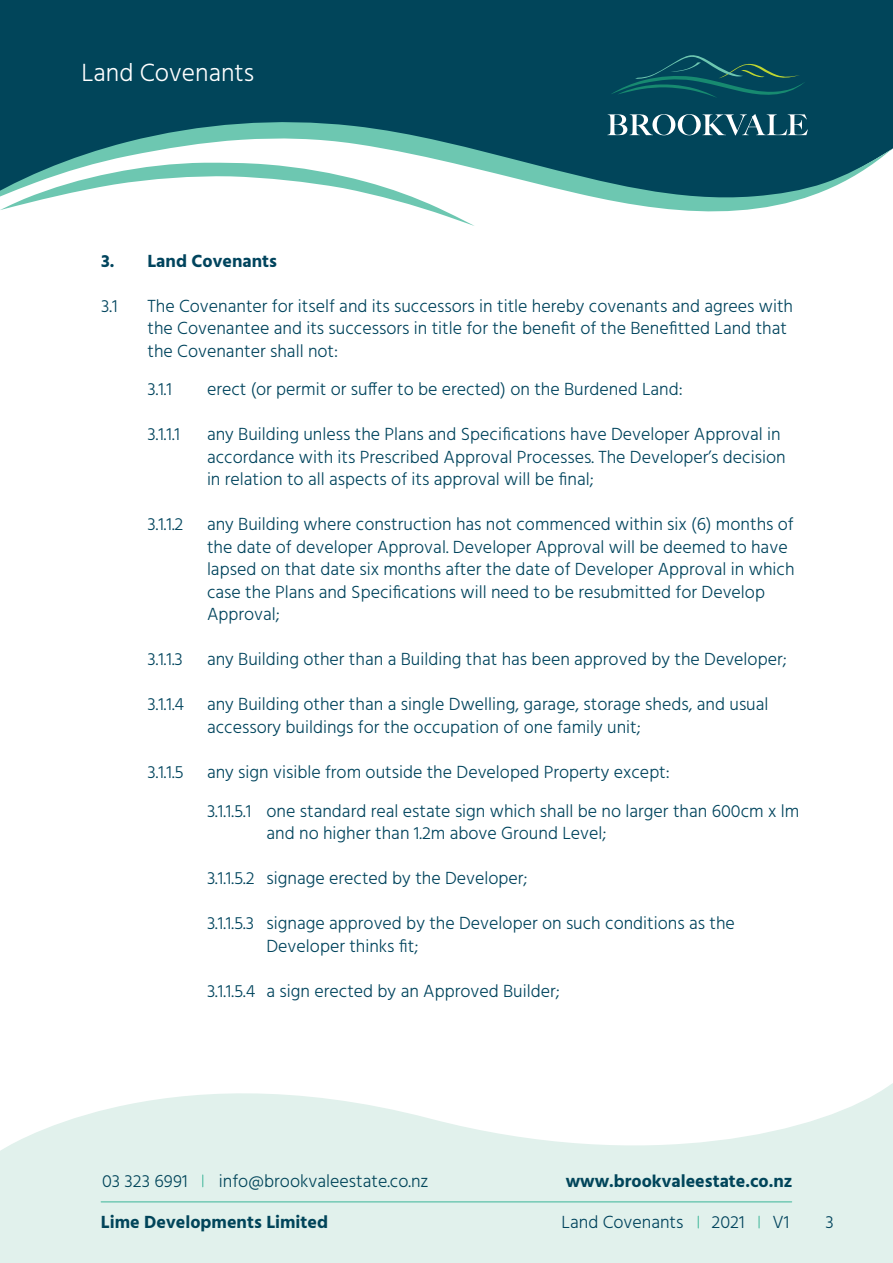
<style>
.page{position:relative;width:893px;height:1263px;background:#fff}
.page>*{position:absolute;margin:0;border:0;box-sizing:border-box;transform-origin:0 0}
.t1{font:300 25.5px "Hind";color:#fff}
.t2{font:300 18px/22.5px "Hind";color:#01445d}
.t3{font:700 18px "Hind";color:#01455a}
.t4{font:300 18px "Hind";color:#01455a}
.t5{font:700 18px "Hind";color:#01445d}
</style>
<div class="page">
<svg style="left:0;top:1083px;width:893px;height:180px;fill:#e1f1ec"></svg>
<hr style="left:101px;top:1201px;width:691px;height:1px;background:#6dc7b1">
<svg style="left:202px;top:1174px;width:1px;height:13px"></svg>
<svg style="left:758px;top:1216px;width:2px;height:12px"></svg>
<svg style="left:698px;top:1216px;width:1px;height:12px"></svg>
<div style="left:0;top:0;width:893px;height:118px;background:#01455a"></div>
<svg style="left:610px;top:54px;width:196px;height:44px;background:#08505d"></svg>
<svg style="left:607px;top:114px;width:201px;height:4px"></svg>
<svg style="left:0;top:118px;width:893px;height:108px"></svg>
<h1 class="t1" style="left:81px;top:56px;width:174px">Land Covenants</h1>
<p class="t5" style="left:101px;top:250px;width:15px">3.</p>
<p class="t2" style="left:101px;top:295px;width:18px">3.1</p>
<p class="t5" style="left:147px;top:250px;width:131px">Land Covenants</p>
<p class="t2" style="left:147px;top:295px;width:647px">The Covenanter for itself and its successors in title hereby covenants and agrees with the Covenantee and its successors in title for the benefit of the Benefitted Land that the Covenanter shall not:</p>
<p class="t2" style="left:207px;top:379px;width:477px">erect (or permit or suffer to be erected) on the Burdened Land:</p>
<p class="t2" style="left:207px;top:424px;width:580px">any Building unless the Plans and Specifications have Developer Approval in accordance with its Prescribed Approval Processes. The Developer’s decision in relation to all aspects of its approval will be final;</p>
<p class="t2" style="left:207px;top:514px;width:589px">any Building where construction has not commenced within six (6) months of the date of developer Approval. Developer Approval will be deemed to have lapsed on that date six months after the date of Developer Approval in which case the Plans and Specifications will need to be resubmitted for Develop Approval;</p>
<p class="t2" style="left:207px;top:649px;width:581px">any Building other than a Building that has been approved by the Developer;</p>
<p class="t2" style="left:207px;top:694px;width:563px">any Building other than a single Dwelling, garage, storage sheds, and usual accessory buildings for the occupation of one family unit;</p>
<p class="t2" style="left:267px;top:754px;width:534px;line-height:38.5px;text-indent:-60px">any sign visible from outside the Developed Property except:<br>one standard real estate sign which shall be no larger than 600cm x lm</p>
<p class="t2" style="left:267px;top:823px;width:341px">and no higher than 1.2m above Ground Level;</p>
<p class="t2" style="left:267px;top:868px;width:262px">signage erected by the Developer;</p>
<p class="t2" style="left:267px;top:913px;width:470px">signage approved by the Developer on such conditions as the<br>Developer thinks fit;</p>
<p class="t2" style="left:267px;top:980px;width:294px">a sign erected by an Approved Builder;</p>
<p class="t2" style="left:147px;top:379px;width:26px">3.1.1</p>
<p class="t2" style="left:147px;top:424px;width:34px">3.1.1.1</p>
<p class="t2" style="left:147px;top:514px;width:37px">3.1.1.2</p>
<p class="t2" style="left:147px;top:649px;width:37px">3.1.1.3</p>
<p class="t2" style="left:147px;top:694px;width:38px">3.1.1.4</p>
<p class="t2" style="left:147px;top:762px;width:38px">3.1.1.5</p>
<p class="t2" style="left:207px;top:800px;width:46px">3.1.1.5.1</p>
<p class="t2" style="left:207px;top:868px;width:49px">3.1.1.5.2</p>
<p class="t2" style="left:207px;top:913px;width:49px">3.1.1.5.3</p>
<p class="t2" style="left:207px;top:980px;width:50px">3.1.1.5.4</p>
<p class="t4" style="left:102px;top:1169px;width:87px">03 323 6991</p>
<p class="t4" style="left:219px;top:1169px;width:211px">info@brookvaleestate.co.nz</p>
<p class="t3" style="left:101px;top:1211px;width:229px">Lime Developments Limited</p>
<p class="t3" style="left:566px;top:1170px;width:228px">www.brookvaleestate.co.nz</p>
<p class="t2" style="left:561px;top:1211px;width:123px">Land Covenants</p>
<p class="t2" style="left:712px;top:1211px;width:35px">2021</p>
<p class="t2" style="left:772px;top:1211px;width:18px">V1</p>
<p class="t2" style="left:825px;top:1211px;width:10px">3</p>
</div>
